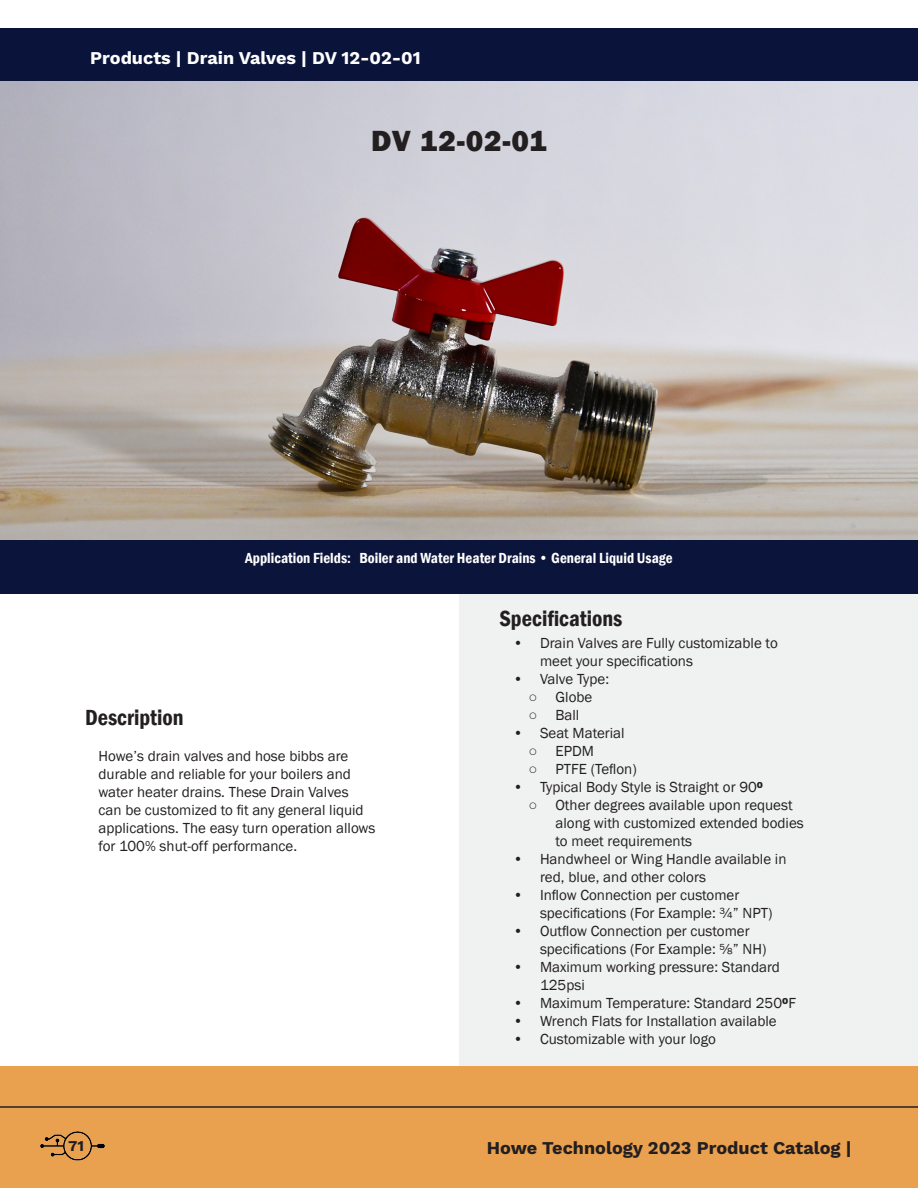
<style>
.page{position:relative;width:918px;height:1188px;background:#fff}
.page>*{position:absolute;margin:0;border:0;box-sizing:border-box;transform-origin:0 0}
.t1{font:800 30px "Franklin Gothic";letter-spacing:.015em;color:#231f20}
.t2{font:600 condensed 22.5px "Franklin Gothic";color:#231f20}
.t3{font:700 18px "Work Sans";color:#231f20}
.t4{font:700 18px "Work Sans";color:#fff}
.t5{font:15px/18px "Franklin Gothic";color:#231f20}
.t6{font:600 condensed 15px "Franklin Gothic";color:#fff}
.t7{font:700 15px "Work Sans";color:#231f20}
.s1{font-family:"Work Sans";font-weight:700}
</style>
<div class="page">
<div style="left:459px;top:73px;width:459px;height:1115px;background:#f0f1f1"></div>
<div style="left:0;top:1066px;width:918px;height:122px;background:#eaa14f"></div>
<img style="left:0;top:81px;width:918px;height:459px">
<div style="left:0;top:28px;width:918px;height:53px;background:#0a143a"></div>
<div style="left:0;top:540px;width:918px;height:54px;background:#0b143b"></div>
<img style="left:41px;top:1132px;width:64px;height:29px">
<hr style="left:0;top:1106px;width:918px;height:2px;background:#231f20">
<p class="t4" style="left:90px;top:47px;width:332px">Products | Drain Valves | DV 12-02-01</p>
<p class="t1" style="left:371px;top:122px;width:177px">DV 12-02-01</p>
<p class="t6" style="left:245px;top:548px;width:429px">Application Fields: Boiler and Water Heater Drains • General Liquid Usage</p>
<p class="t2" style="left:85px;top:703px;width:100px">Description</p>
<p class="t5" style="left:99px;top:747px;width:278px">Howe’s drain valves and hose bibbs are durable and reliable for your boilers and water heater drains. These Drain Valves<br>can be customized to fit any general liquid applications. The easy turn operation allows for 100% shut-off performance.</p>
<p class="t7" style="left:68px;top:1137px;width:17px">71</p>
<p class="t2" style="left:500px;top:604px;width:125px">Specifications</p>
<p class="t5" style="left:540px;top:634px;width:239px;text-indent:-27px">• Drain Valves are Fully customizable to meet your specifications</p>
<p class="t5" style="left:513px;top:670px;width:98px">• Valve Type:</p>
<p class="t5" style="left:529px;top:688px;width:65px">○ Globe</p>
<p class="t5" style="left:529px;top:706px;width:52px">○ Ball</p>
<p class="t5" style="left:513px;top:724px;width:113px">• Seat Material</p>
<p class="t5" style="left:529px;top:742px;width:67px">○ EPDM</p>
<p class="t5" style="left:529px;top:760px;width:110px">○ PTFE (Teflon)</p>
<p class="t5" style="left:513px;top:778px;width:252px">• Typical Body Style is Straight or 90<span class="s1">0</span></p>
<p class="t5" style="left:556px;top:796px;width:250px;text-indent:-27px">○ Other degrees available upon request along with customized extended bodies to meet requirements</p>
<p class="t5" style="left:540px;top:850px;width:248px;text-indent:-27px">• Handwheel or Wing Handle available in red, blue, and other colors</p>
<p class="t5" style="left:540px;top:886px;width:234px;text-indent:-27px">• Inflow Connection per customer specifications (For Example: ¾” NPT)</p>
<p class="t5" style="left:540px;top:922px;width:228px;text-indent:-27px">• Outflow Connection per customer specifications (For Example: ⅝” NH)</p>
<p class="t5" style="left:540px;top:958px;width:241px;text-indent:-27px">• Maximum working pressure: Standard<br>125psi</p>
<p class="t5" style="left:513px;top:994px;width:285px">• Maximum Temperature: Standard 250<span class="s1">0</span>F</p>
<p class="t5" style="left:513px;top:1012px;width:265px">• Wrench Flats for Installation available</p>
<p class="t5" style="left:513px;top:1030px;width:204px">• Customizable with your logo</p>
<p class="t3" style="left:487px;top:1137px;width:366px">Howe Technology 2023 Product Catalog |</p>
</div>
